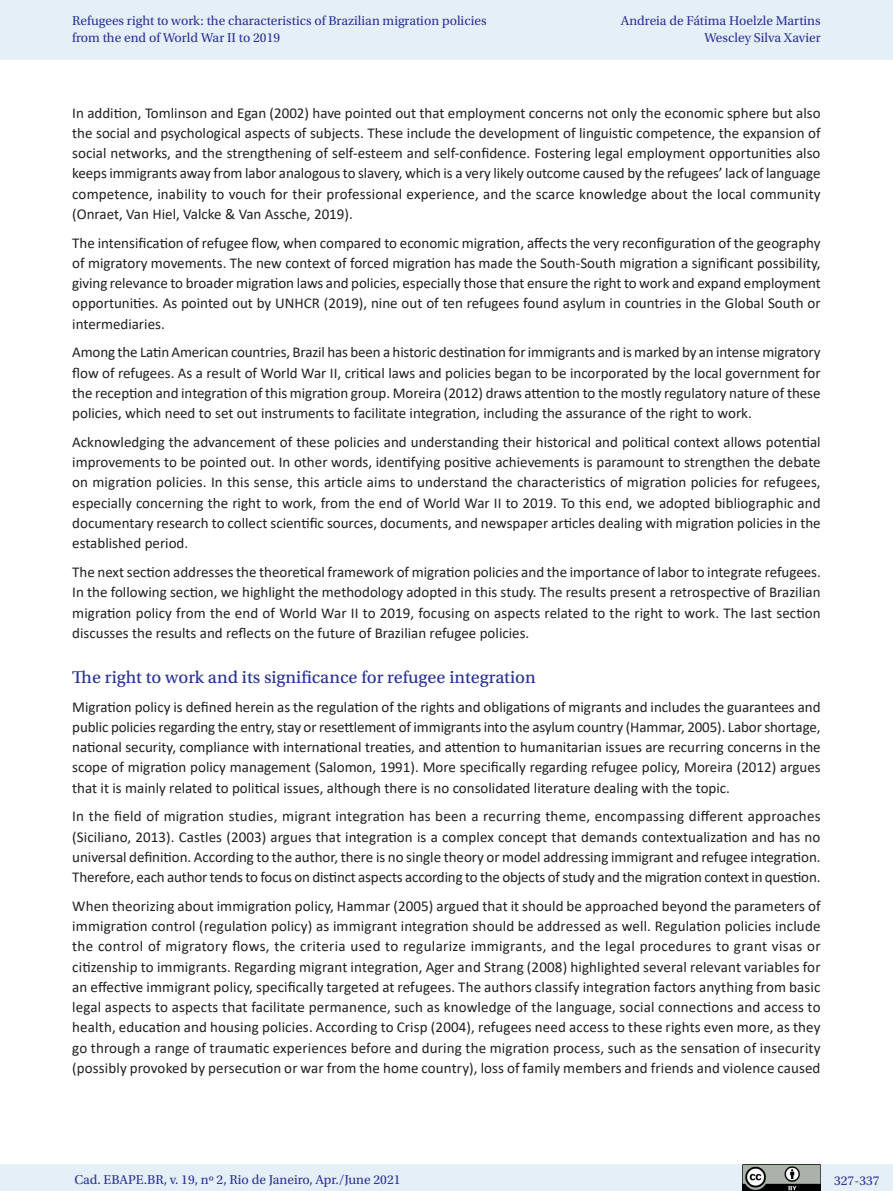
<style>
.page{position:relative;width:893px;height:1191px;background:#fff}
.page>*{position:absolute;margin:0;border:0;box-sizing:border-box;transform-origin:0 0}
._07_2_sub2{font:18px "Utopia Std Capt";color:#2b3393}
._06_0_texto{font:15px/20.2px "Calibri";color:#231f20;text-align:justify}
.t1{font:13.5px/16.5px "Utopia Std";color:#2b3393}
</style>
<div class="page">
<div style="left:0;top:0;width:893px;height:60px;background:#e4eff8"></div>
<div style="left:0;top:1164px;width:893px;height:27px;background:#e4eff8"></div>
<img style="left:743px;top:1164px;width:78px;height:27px">
<p class="t1" style="left:72px;top:13px;width:416px">Refugees right to work: the characteristics of Brazilian migration policies from the end of World War II to 2019</p>
<p class="t1" style="left:621px;top:13px;width:201px;text-align:right">Andreia de Fátima Hoelzle Martins<br>Wescley Silva Xavier</p>
<p class="_06_0_texto" style="left:72px;top:102px;width:750px">In addition, Tomlinson and Egan (2002) have pointed out that employment concerns not only the economic sphere but also the social and psychological aspects of subjects. These include the development of linguistic competence, the expansion of social networks, and the strengthening of self-esteem and self-confidence. Fostering legal employment opportunities also keeps immigrants away from labor analogous to slavery, which is a very likely outcome caused by the refugees’ lack of language competence, inability to vouch for their professional experience, and the scarce knowledge about the local community (Onraet, Van Hiel, Valcke &amp; Van Assche, 2019).</p>
<p class="_06_0_texto" style="left:72px;top:232px;width:750px">The intensification of refugee flow, when compared to economic migration, affects the very reconfiguration of the geography of migratory movements. The new context of forced migration has made the South-South migration a significant possibility, giving relevance to broader migration laws and policies, especially those that ensure the right to work and expand employment opportunities. As pointed out by UNHCR (2019), nine out of ten refugees found asylum in countries in the Global South or intermediaries.</p>
<p class="_06_0_texto" style="left:72px;top:342px;width:750px">Among the Latin American countries, Brazil has been a historic destination for immigrants and is marked by an intense migratory flow of refugees. As a result of World War II, critical laws and policies began to be incorporated by the local government for the reception and integration of this migration group. Moreira (2012) draws attention to the mostly regulatory nature of these policies, which need to set out instruments to facilitate integration, including the assurance of the right to work.</p>
<p class="_06_0_texto" style="left:72px;top:431px;width:750px">Acknowledging the advancement of these policies and understanding their historical and political context allows potential improvements to be pointed out. In other words, identifying positive achievements is paramount to strengthen the debate on migration policies. In this sense, this article aims to understand the characteristics of migration policies for refugees, especially concerning the right to work, from the end of World War II to 2019. To this end, we adopted bibliographic and documentary research to collect scientific sources, documents, and newspaper articles dealing with migration policies in the established period.</p>
<p class="_06_0_texto" style="left:72px;top:561px;width:750px">The next section addresses the theoretical framework of migration policies and the importance of labor to integrate refugees.<br>In the following section, we highlight the methodology adopted in this study. The results present a retrospective of Brazilian migration policy from the end of World War II to 2019, focusing on aspects related to the right to work. The last section discusses the results and reflects on the future of Brazilian refugee policies.</p>
<p class="_07_2_sub2" style="left:72px;top:667px;width:465px">The right to work and its significance for refugee integration</p>
<p class="_06_0_texto" style="left:72px;top:696px;width:750px">Migration policy is defined herein as the regulation of the rights and obligations of migrants and includes the guarantees and public policies regarding the entry, stay or resettlement of immigrants into the asylum country (Hammar, 2005). Labor shortage, national security, compliance with international treaties, and attention to humanitarian issues are recurring concerns in the scope of migration policy management (Salomon, 1991). More specifically regarding refugee policy, Moreira (2012) argues that it is mainly related to political issues, although there is no consolidated literature dealing with the topic.</p>
<p class="_06_0_texto" style="left:72px;top:806px;width:750px">In the field of migration studies, migrant integration has been a recurring theme, encompassing different approaches (Siciliano, 2013). Castles (2003) argues that integration is a complex concept that demands contextualization and has no universal definition. According to the author, there is no single theory or model addressing immigrant and refugee integration.<br>Therefore, each author tends to focus on distinct aspects according to the objects of study and the migration context in question.</p>
<p class="_06_0_texto" style="left:72px;top:895px;width:750px">When theorizing about immigration policy, Hammar (2005) argued that it should be approached beyond the parameters of immigration control (regulation policy) as immigrant integration should be addressed as well. Regulation policies include the control of migratory flows, the criteria used to regularize immigrants, and the legal procedures to grant visas or citizenship to immigrants. Regarding migrant integration, Ager and Strang (2008) highlighted several relevant variables for an effective immigrant policy, specifically targeted at refugees. The authors classify integration factors anything from basic legal aspects to aspects that facilitate permanence, such as knowledge of the language, social connections and access to health, education and housing policies. According to Crisp (2004), refugees need access to these rights even more, as they go through a range of traumatic experiences before and during the migration process, such as the sensation of insecurity (possibly provoked by persecution or war from the home country), loss of family members and friends and violence caused</p>
<p class="t1" style="left:74px;top:1171px;width:328px">Cad. EBAPE.BR, v. 19, nº 2, Rio de Janeiro, Apr./June 2021</p>
<p class="t1" style="left:834px;top:1172px;width:47px">327-337</p>
</div>
